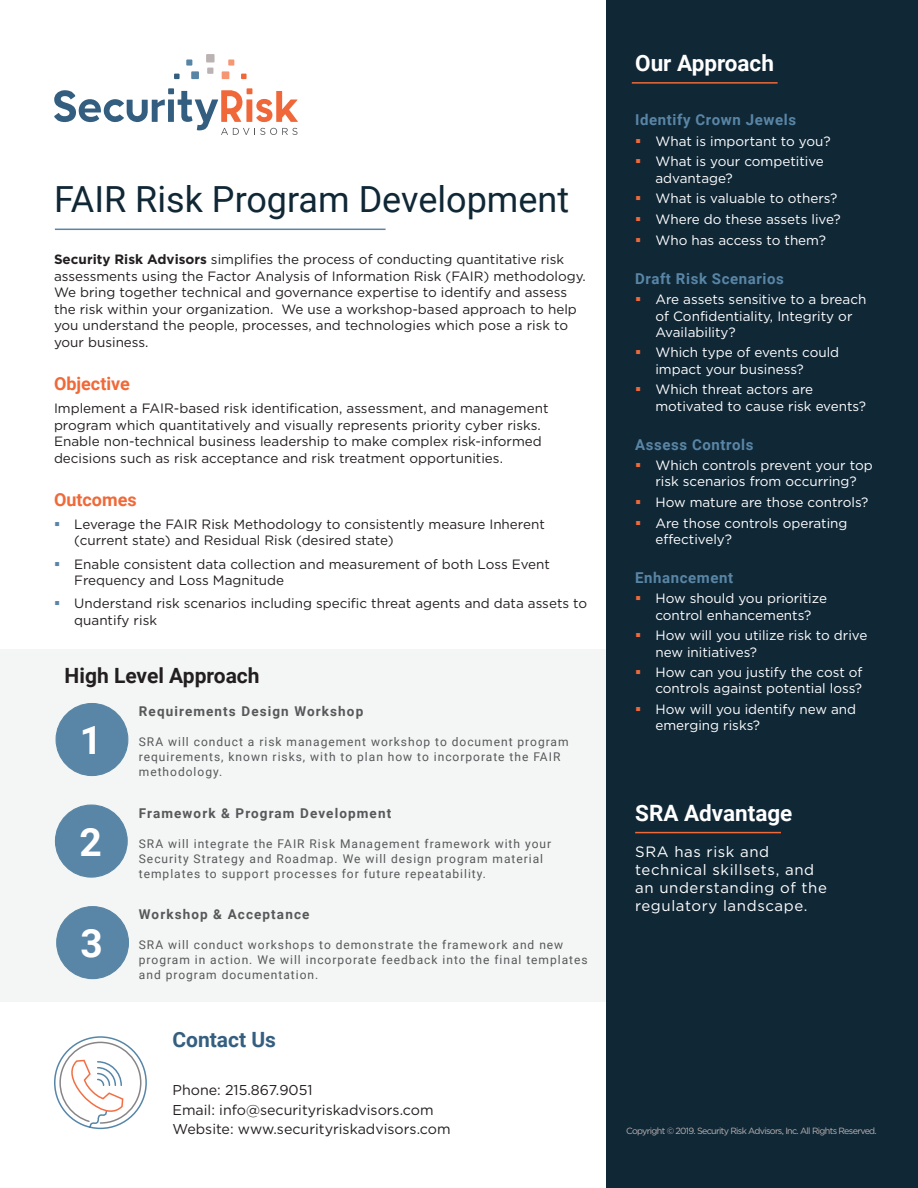
<style>
.page{position:relative;width:918px;height:1188px;background:#fff}
.page>*{position:absolute;margin:0;border:0;box-sizing:border-box;transform-origin:0 0}
.t1{font:700 39px "Roboto";color:#fff}
.t2{font:36px "Roboto";color:#102736}
.t3{font:700 22.5px "Roboto";color:#fff}
.t4{font:700 21px "Roboto";color:#231f20}
.t5{font:700 21px "Roboto";color:#355f80}
.t6{font:700 18px "Roboto";color:#f06938}
.t7{font:15px/18px "Gotham HTF";letter-spacing:.04em;color:#fff}
.t8{font:700 15px "Roboto";letter-spacing:.04em;color:#5986a6}
.t9{font:14.25px "Gotham HTF";color:#231f20}
.t10{font:13.5px/16.5px "Gotham HTF";color:#231f20}
.t11{font:13.5px/16.2px "Gotham HTF";color:#fff}
.t12{font:700 13.5px "Roboto";letter-spacing:.08em;color:#57585a}
.t13{font:12px/15px "Roboto";letter-spacing:.08em;color:#57585a}
.t14{font:9px "Gotham HTF";letter-spacing:-.075em;color:#bbb3b3}
.s1{font-weight:700}
</style>
<div class="page">
<div style="left:0;top:650px;width:612px;height:352px;background:#f3f6f4"></div>
<hr style="left:55px;top:229px;width:331px;height:1px;background:#5986a6">
<div style="left:607px;top:0;width:311px;height:1187px;background:#102736"></div>
<hr style="left:632px;top:82px;width:146px;height:2px;background:#f06938">
<div style="left:206px;top:54px;width:9px;height:8px;background:#bbb2b3"></div>
<div style="left:186px;top:59px;width:6px;height:7px;background:#5885a5"></div>
<svg style="left:174px;top:74px;width:6px;height:5px"></svg>
<svg style="left:241px;top:74px;width:6px;height:5px"></svg>
<div style="left:191px;top:71px;width:8px;height:8px;background:#5885a5"></div>
<div style="left:222px;top:71px;width:7px;height:8px;background:#f59772"></div>
<svg style="left:207px;top:68px;width:6px;height:6px"></svg>
<div style="left:228px;top:59px;width:6px;height:7px;background:#f59772"></div>
<svg style="left:54px;top:88px;width:244px;height:47px"></svg>
<div style="left:56px;top:704px;width:72px;height:72px;background:#5986a6;border-radius:50%"></div>
<div style="left:56px;top:703px;width:72px;height:73px;border:1px solid #5986a6;border-radius:50%"></div>
<div style="left:55px;top:805px;width:72px;height:72px;background:#5986a6;border-radius:50%"></div>
<div style="left:55px;top:805px;width:73px;height:73px;border:1px solid #5986a6;border-radius:50%"></div>
<div style="left:57px;top:907px;width:71px;height:72px;background:#5986a6;border-radius:50%"></div>
<div style="left:56px;top:906px;width:73px;height:73px;border:1px solid #5986a6;border-radius:50%"></div>
<svg style="left:54px;top:1036px;width:93px;height:94px"></svg>
<hr style="left:635px;top:832px;width:146px;height:1px;background:#f06938">
<p class="t2" style="left:54px;top:174px;width:517px">FAIR Risk Program Development</p>
<p class="t10" style="left:54px;top:251px;width:533px"><span class="s1">Security Risk Advisors</span> simplifies the process of conducting quantitative risk assessments using the Factor Analysis of Information Risk (FAIR) methodology.<br>We bring together technical and governance expertise to identify and assess the risk within your organization. We use a workshop-based approach to help you understand the people, processes, and technologies which pose a risk to your business.</p>
<p class="t6" style="left:54px;top:371px;width:77px">Objective</p>
<p class="t10" style="left:54px;top:400px;width:496px">Implement a FAIR-based risk identification, assessment, and management program which quantitatively and visually represents priority cyber risks.<br>Enable non-technical business leadership to make complex risk-informed decisions such as risk acceptance and risk treatment opportunities.</p>
<p class="t6" style="left:54px;top:487px;width:84px">Outcomes</p>
<p class="t10" style="left:74px;top:516px;width:472px">Leverage the FAIR Risk Methodology to consistently measure Inherent (current state) and Residual Risk (desired state)</p>
<p class="t10" style="left:74px;top:556px;width:477px">Enable consistent data collection and measurement of both Loss Event<br>Frequency and Loss Magnitude</p>
<p class="t10" style="left:74px;top:595px;width:514px">Understand risk scenarios including specific threat agents and data assets to quantify risk</p>
<p class="t4" style="left:65px;top:661px;width:196px">High Level Approach</p>
<p class="t1" style="left:80px;top:713px;width:24px">1</p>
<p class="t1" style="left:79px;top:815px;width:24px">2</p>
<p class="t1" style="left:81px;top:916px;width:24px">3</p>
<p class="t12" style="left:139px;top:702px;width:226px">Requirements Design Workshop</p>
<p class="t13" style="left:139px;top:734px;width:431px">SRA will conduct a risk management workshop to document program requirements, known risks, with to plan how to incorporate the FAIR methodology.</p>
<p class="t12" style="left:139px;top:803px;width:254px">Framework &amp; Program Development</p>
<p class="t13" style="left:139px;top:835px;width:414px">SRA will integrate the FAIR Risk Management framework with your<br>Security Strategy and Roadmap. We will design program material templates to support processes for future repeatability.</p>
<p class="t12" style="left:139px;top:905px;width:172px">Workshop &amp; Acceptance</p>
<p class="t13" style="left:139px;top:937px;width:450px">SRA will conduct workshops to demonstrate the framework and new program in action. We will incorporate feedback into the final templates and program documentation.</p>
<p class="t3" style="left:635px;top:47px;width:140px">Our Approach</p>
<p class="t8" style="left:635px;top:109px;width:162px">Identify Crown Jewels</p>
<p class="t11" style="left:655px;top:133px;width:177px">What is important to you?</p>
<p class="t11" style="left:655px;top:153px;width:170px">What is your competitive advantage?</p>
<p class="t11" style="left:655px;top:190px;width:183px">What is valuable to others?</p>
<p class="t11" style="left:655px;top:211px;width:187px">Where do these assets live?</p>
<p class="t11" style="left:655px;top:232px;width:172px">Who has access to them?</p>
<p class="t8" style="left:635px;top:268px;width:150px">Draft Risk Scenarios</p>
<p class="t11" style="left:655px;top:291px;width:212px">Are assets sensitive to a breach of Confidentiality, Integrity or<br>Availability?</p>
<p class="t11" style="left:655px;top:344px;width:185px">Which type of events could impact your business?</p>
<p class="t11" style="left:655px;top:381px;width:212px">Which threat actors are motivated to cause risk events?</p>
<p class="t8" style="left:635px;top:434px;width:120px">Assess Controls</p>
<p class="t11" style="left:655px;top:457px;width:219px">Which controls prevent your top risk scenarios from occurring?</p>
<p class="t11" style="left:655px;top:494px;width:215px">How mature are those controls?</p>
<p class="t11" style="left:655px;top:515px;width:194px">Are those controls operating effectively?</p>
<p class="t8" style="left:635px;top:567px;width:100px">Enhancement</p>
<p class="t11" style="left:655px;top:590px;width:173px">How should you prioritize control enhancements?</p>
<p class="t11" style="left:655px;top:627px;width:214px">How will you utilize risk to drive new initiatives?</p>
<p class="t11" style="left:655px;top:664px;width:209px">How can you justify the cost of controls against potential loss?</p>
<p class="t11" style="left:655px;top:701px;width:202px">How will you identify new and emerging risks?</p>
<p class="t3" style="left:635px;top:798px;width:159px">SRA Advantage</p>
<p class="t7" style="left:635px;top:843px;width:193px">SRA has risk and technical skillsets, and an understanding of the regulatory landscape.</p>
<p class="t5" style="left:172px;top:1025px;width:105px">Contact Us</p>
<p class="t9" style="left:172px;top:1082px;width:142px">Phone: 215.867.9051</p>
<p class="t9" style="left:172px;top:1102px;width:263px">Email: info@securityriskadvisors.com</p>
<p class="t9" style="left:172px;top:1121px;width:280px">Website: www.securityriskadvisors.com</p>
<p class="t14" style="left:626px;top:1126px;width:252px">Copyright © 2019. Security Risk Advisors, Inc. All Rights Reserved.</p>
</div>
